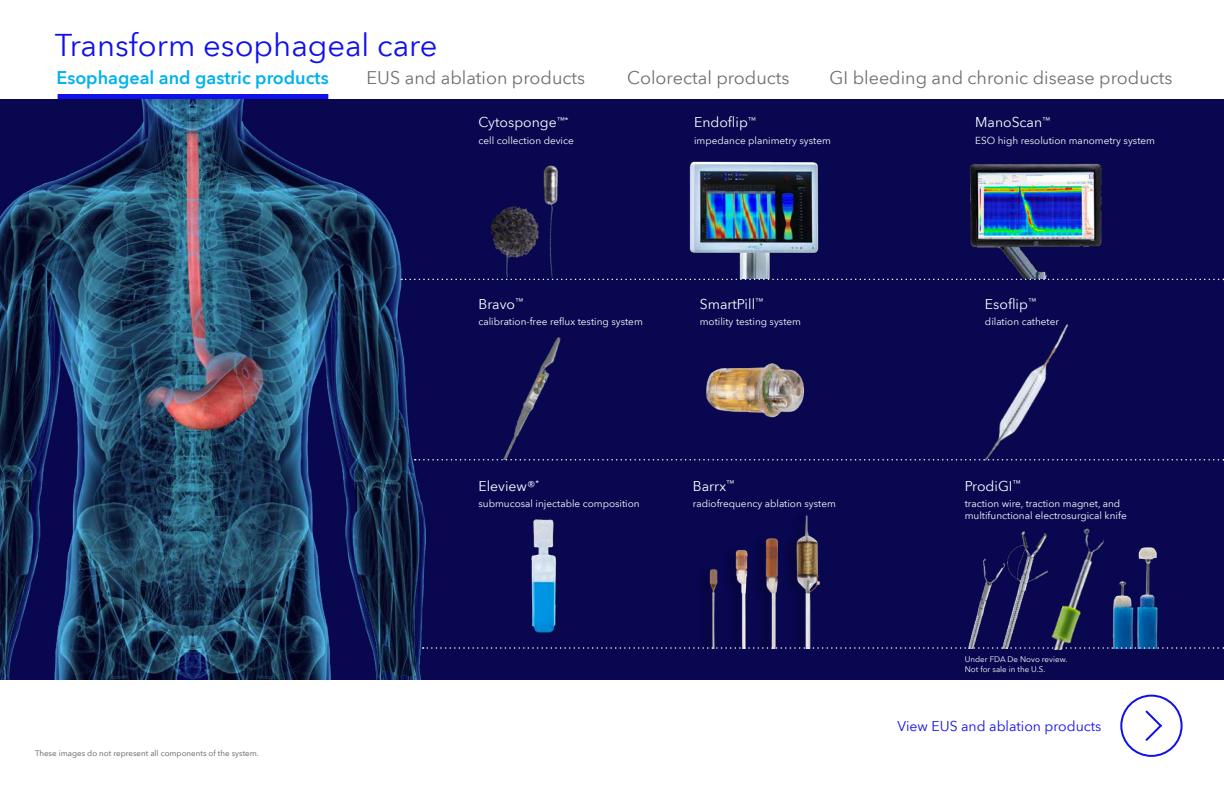
<style>
.page{position:relative;width:1224px;height:792px;background:#fff}
.page>*{position:absolute;margin:0;border:0;box-sizing:border-box;transform-origin:0 0}
.t1{font:31px "Avenir Next World";color:#1010eb}
.t2{font:18px "Avenir Next World";color:#6d6f71}
.t3{font:600 18px "Avenir Next World";color:#00b2ee}
.t4{font:14px "Avenir Next World";color:#fff}
.t5{font:14px "Avenir Next World";color:#1010eb}
.t6{font:10px/12px "Avenir Next World";color:#fff}
.t7{font:8px "Avenir Next World";color:#58595b}
.t8{font:8px/9.6px "Avenir Next World";color:#fff}
</style>
<div class="page">
<div style="left:58px;top:94px;width:270px;height:6px;background:#1010eb"></div>
<div style="left:0;top:99px;width:1224px;height:581px;background:#080750"></div>
<img style="left:985px;top:324px;width:83px;height:135px">
<img style="left:970px;top:163px;width:132px;height:115px">
<img style="left:702px;top:515px;width:119px;height:132px">
<img style="left:531px;top:519px;width:26px;height:114px">
<img style="left:706px;top:363px;width:98px;height:55px">
<img style="left:689px;top:161px;width:135px;height:118px">
<img style="left:503px;top:337px;width:58px;height:122px">
<svg style="left:455px;top:279px;width:769px;height:1px"></svg>
<svg style="left:455px;top:459px;width:769px;height:2px"></svg>
<div style="left:1120px;top:695px;width:63px;height:62px;border:2px solid #1010eb;border-radius:50%"></div>
<svg style="left:1145px;top:710px;width:17px;height:31px"></svg>
<img style="left:968px;top:531px;width:69px;height:116px">
<img style="left:1121px;top:547px;width:37px;height:100px">
<img style="left:1037px;top:528px;width:84px;height:119px">
<img style="left:490px;top:165px;width:68px;height:112px">
<svg style="left:454px;top:647px;width:770px;height:2px"></svg>
<img style="left:0;top:99px;width:453px;height:581px">
<h1 class="t1" style="left:55px;top:21px;width:384px">Transform esophageal care</h1>
<h2 class="t3" style="left:56px;top:67px;width:274px">Esophageal and gastric products</h2>
<h2 class="t2" style="left:367px;top:63px;width:220px">EUS and ablation products</h2>
<h2 class="t2" style="left:627px;top:63px;width:164px">Colorectal products</h2>
<h2 class="t2" style="left:830px;top:63px;width:344px">GI bleeding and chronic disease products</h2>
<p class="t7" style="left:35px;top:747px;width:226px">These images do not represent all components of the system.</p>
<h3 class="t4" style="left:478px;top:111px;width:92px">Cytosponge<sup>™*</sup></h3>
<p class="t6" style="left:478px;top:135px;width:97px">cell collection device</p>
<h3 class="t4" style="left:694px;top:111px;width:64px">Endoflip<sup>™</sup></h3>
<p class="t6" style="left:694px;top:135px;width:138px">impedance planimetry system</p>
<h3 class="t4" style="left:975px;top:111px;width:77px">ManoScan<sup>™</sup></h3>
<p class="t6" style="left:975px;top:135px;width:181px">ESO high resolution manometry system</p>
<h3 class="t4" style="left:478px;top:292px;width:46px">Bravo<sup>™</sup></h3>
<p class="t6" style="left:478px;top:316px;width:166px">calibration-free reflux testing system</p>
<h3 class="t4" style="left:700px;top:292px;width:65px">SmartPill<sup>™</sup></h3>
<p class="t6" style="left:700px;top:316px;width:103px">motility testing system</p>
<h3 class="t4" style="left:985px;top:292px;width:53px">Esoflip<sup>™</sup></h3>
<p class="t6" style="left:985px;top:316px;width:76px">dilation catheter</p>
<h3 class="t4" style="left:478px;top:475px;width:62px">Eleview®<sup>*</sup></h3>
<p class="t6" style="left:478px;top:498px;width:163px">submucosal injectable composition</p>
<h3 class="t4" style="left:693px;top:475px;width:43px">Barrx<sup>™</sup></h3>
<p class="t6" style="left:693px;top:498px;width:144px">radiofrequency ablation system</p>
<h3 class="t4" style="left:965px;top:475px;width:57px">ProdiGI<sup>™</sup></h3>
<p class="t6" style="left:965px;top:498px;width:163px">traction wire, traction magnet, and multifunctional electrosurgical knife</p>
<p class="t8" style="left:965px;top:655px;width:104px">Under FDA De Novo review.<br>Not for sale in the U.S.</p>
<h3 class="t5" style="left:898px;top:714px;width:205px">View EUS and ablation products</h3>
</div>
